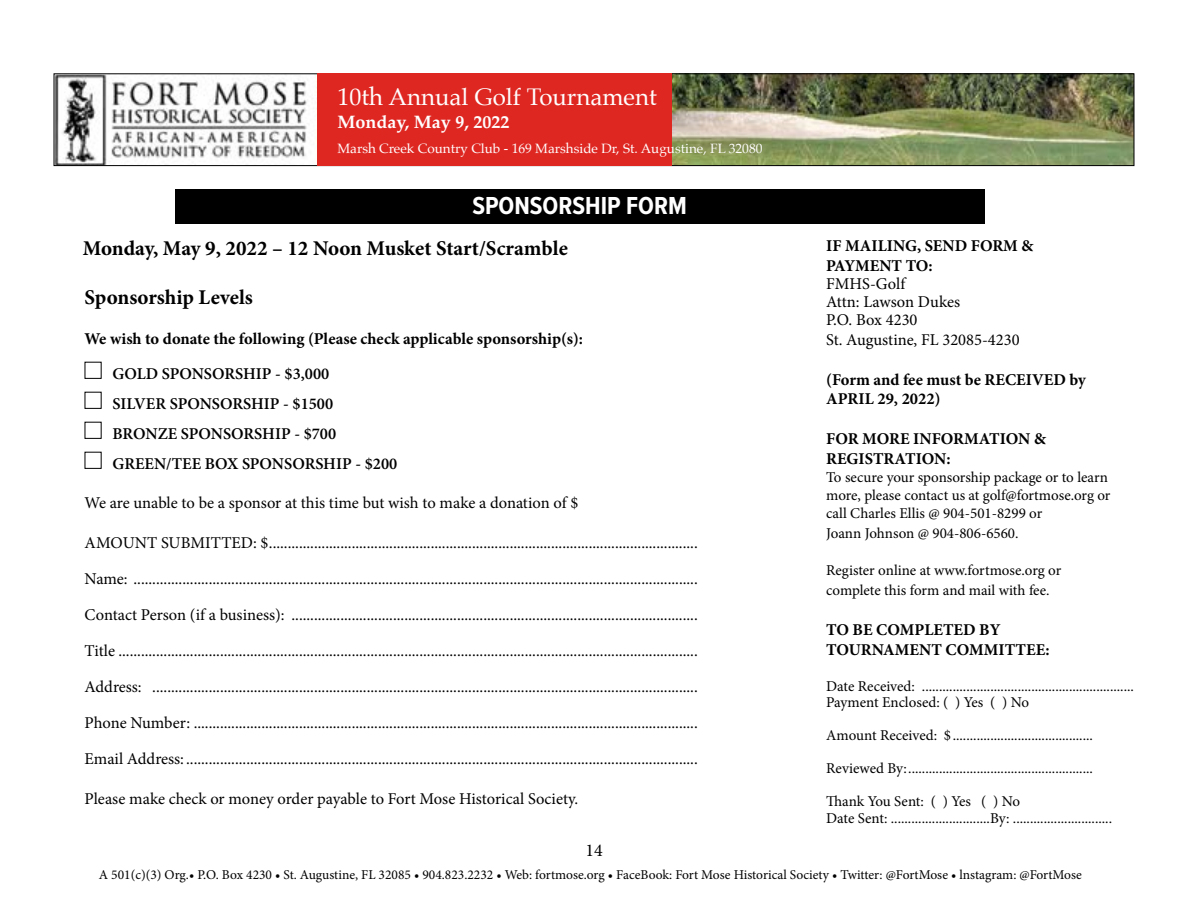
<style>
.page{position:relative;width:1188px;height:918px;background:#fff}
.page>*{position:absolute;margin:0;border:0;box-sizing:border-box;transform-origin:0 0}
.t1{font:700 25.5px "Proxima Nova Cond";color:#fff}
.t2{font:24px "Palatino";color:#fff}
.t3{font:700 21px "Minion Pro";color:#000}
.t4{font:700 18px "Palatino";color:#fff}
.t5{font:18px "Minion Pro";color:#000}
.t6{font:16.5px/36px "Minion Pro";letter-spacing:-.005em;color:#000;text-align:justify}
.t7{font:700 16.5px/19.8px "Minion Pro";color:#000}
.t8{font:600 16.5px/30px "Minion Pro";color:#000}
.t9{font:15px/18px "Minion Pro";color:#000}
.t10{font:13.5px "Minion Pro";color:#000}
.t11{font:13.5px "Palatino";color:#fff}
</style>
<div class="page">
<img style="left:56px;top:75px;width:1076px;height:89px">
<div style="left:54px;top:73px;width:1080px;height:93px;border:1px solid #000"></div>
<div style="left:317px;top:73px;width:354px;height:93px;background:#df2722"></div>
<div style="left:175px;top:189px;width:810px;height:35px;background:#000"></div>
<h2 class="t2" style="left:338px;top:77px;width:321px">10th Annual Golf Tournament</h2>
<p class="t4" style="left:338px;top:106px;width:173px">Monday, May 9, 2022</p>
<p class="t11" style="left:338px;top:137px;width:427px">Marsh Creek Country Club - 169 Marshside Dr, St. Augustine, FL 32080</p>
<h1 class="t1" style="left:472px;top:186px;width:216px">SPONSORSHIP FORM</h1>
<p class="t3" style="left:83px;top:233px;width:487px">Monday, May 9, 2022 – 12 Noon Musket Start/Scramble</p>
<p class="t3" style="left:85px;top:283px;width:170px">Sponsorship Levels</p>
<p class="t7" style="left:85px;top:329px;width:500px">We wish to donate the following (Please check applicable sponsorship(s):</p>
<p class="t8" style="left:112px;top:358px;width:286px">GOLD SPONSORSHIP - $3,000<br>SILVER SPONSORSHIP - $1500<br>BRONZE SPONSORSHIP - $700<br>GREEN/TEE BOX SPONSORSHIP - $200</p>
<p class="t6" style="left:85px;top:485px;width:495px">We are unable to be a sponsor at this time but wish to make a donation of $</p>
<p class="t6" style="left:85px;top:525px;width:615px">AMOUNT SUBMITTED: $..................................................................................................................<br>Name: ......................................................................................................................................................<br>Contact Person (if a business): ............................................................................................................<br>Title ..........................................................................................................................................................<br>Address: .................................................................................................................................................<br>Phone Number: ......................................................................................................................................<br>Email Address: ........................................................................................................................................</p>
<p class="t6" style="left:85px;top:780px;width:495px">Please make check or money order payable to Fort Mose Historical Society.</p>
<p class="t7" style="left:826px;top:236px;width:209px">IF MAILING, SEND FORM &amp;<br>PAYMENT TO:</p>
<p class="t6" style="left:826px;top:275px;width:135px;line-height:18px;text-align:left">FMHS-Golf<br>Attn: Lawson Dukes<br>P.O. Box 4230</p>
<p class="t6" style="left:826px;top:322px;width:195px">St. Augustine, FL 32085-4230</p>
<p class="t7" style="left:826px;top:369px;width:261px">(Form and fee must be RECEIVED by<br>APRIL 29, 2022)</p>
<p class="t7" style="left:826px;top:429px;width:221px">FOR MORE INFORMATION &amp;<br>REGISTRATION:</p>
<p class="t9" style="left:826px;top:468px;width:286px">To secure your sponsorship package or to learn more, please contact us at golf@fortmose.org or call Charles Ellis @ 904-501-8299 or</p>
<p class="t9" style="left:826px;top:524px;width:194px">Joann Johnson @ 904-806-6560.</p>
<p class="t9" style="left:826px;top:561px;width:237px;line-height:19.8px">Register online at www.fortmose.org or complete this form and mail with fee.</p>
<p class="t7" style="left:826px;top:619px;width:225px">TO BE COMPLETED BY<br>TOURNAMENT COMMITTEE:</p>
<p class="t9" style="left:826px;top:678px;width:309px;line-height:16.5px">Date Received: ..............................................................<br>Payment Enclosed: ( ) Yes ( ) No</p>
<p class="t9" style="left:826px;top:727px;width:268px">Amount Received: $.........................................</p>
<p class="t9" style="left:826px;top:760px;width:268px">Reviewed By:......................................................</p>
<p class="t9" style="left:826px;top:793px;width:287px;line-height:16.5px">Thank You Sent: ( ) Yes ( ) No<br>Date Sent: .............................By: .............................</p>
<p class="t5" style="left:585px;top:838px;width:19px">14</p>
<p class="t10" style="left:99px;top:865px;width:985px">A 501(c)(3) Org.• P.O. Box 4230 • St. Augustine, FL 32085 • 904.823.2232 • Web: fortmose.org • FaceBook: Fort Mose Historical Society • Twitter: @FortMose • lnstagram: @FortMose</p>
</div>
